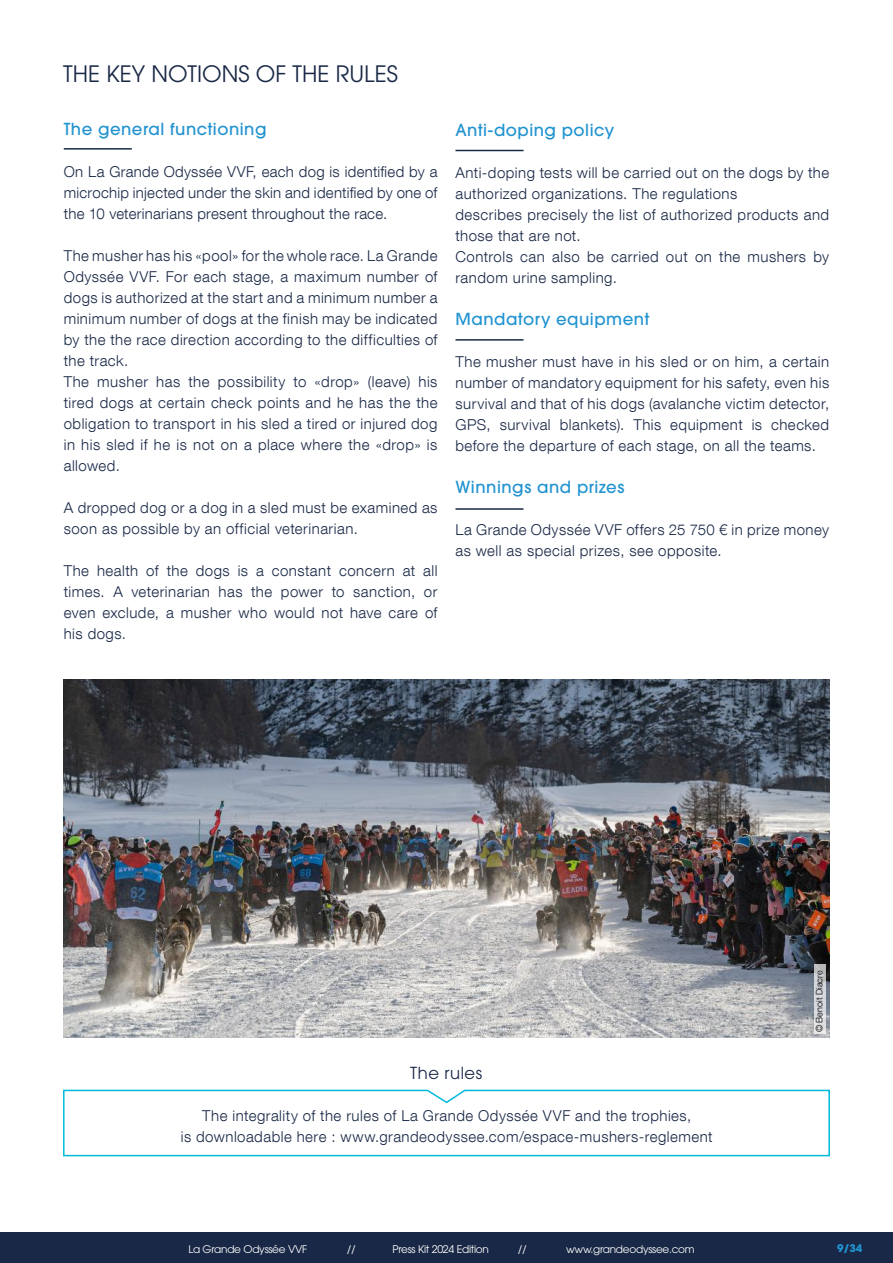
<style>
.page{position:relative;width:893px;height:1263px;background:#fff}
.page>*{position:absolute;margin:0;border:0;box-sizing:border-box;transform-origin:0 0}
.t1{font:22.5px "ITC Avant Garde Pro";color:#192846}
.t2{font:500 16.5px "ITC Avant Garde Pro";letter-spacing:.03em;color:#2193d1}
.t3{font:16.5px "ITC Avant Garde Pro";letter-spacing:.035em;color:#192846}
.t4{font:300 15px/21px "Helvetica Neue LT Com";letter-spacing:.03em;color:#192846}
.t5{font:10.5px "ITC Avant Garde Pro";letter-spacing:-.025em;color:#fff}
.t6{font:700 10.5px "ITC Avant Garde Pro";color:#2193d1}
.t7{font:300 9px "Helvetica Neue LT Com";color:#000}
</style>
<div class="page">
<div style="left:0;top:1232px;width:893px;height:31px;background:#192846"></div>
<hr style="left:64px;top:148px;width:68px;height:2px;background:#192846">
<hr style="left:455px;top:150px;width:68px;height:1px;background:#192846">
<hr style="left:455px;top:339px;width:68px;height:2px;background:#192846">
<hr style="left:455px;top:508px;width:68px;height:2px;background:#192846">
<img style="left:64px;top:680px;width:765px;height:357px">
<svg style="left:63px;top:1089px;width:767px;height:68px"></svg>
<svg style="left:814px;top:964px;width:12px;height:70px"></svg>
<h1 class="t1" style="left:63px;top:60px;width:336px">THE KEY NOTIONS OF THE RULES</h1>
<p class="t2" style="left:64px;top:118px;width:204px">The general functioning</p>
<p class="t4" style="left:64px;top:161px;width:375px;text-align:justify">On La Grande Odyssée VVF, each dog is identified by a microchip injected under the skin and identified by one of the 10 veterinarians present throughout the race.</p>
<p class="t4" style="left:64px;top:245px;width:375px">The musher has his «pool» for the whole race. La Grande Odyssée VVF. For each stage, a maximum number of dogs is authorized at the start and a minimum number a minimum number of dogs at the finish may be indicated by the the race direction according to the difficulties of the track.<br>The musher has the possibility to «drop» (leave) his tired dogs at certain check points and he has the the obligation to transport in his sled a tired or injured dog in his sled if he is not on a place where the «drop» is allowed.</p>
<p class="t4" style="left:64px;top:497px;width:375px">A dropped dog or a dog in a sled must be examined as soon as possible by an official veterinarian.</p>
<p class="t4" style="left:64px;top:560px;width:375px;text-align:justify">The health of the dogs is a constant concern at all times. A veterinarian has the power to sanction, or even exclude, a musher who would not have care of his dogs.</p>
<p class="t2" style="left:455px;top:119px;width:160px">Anti-doping policy</p>
<p class="t4" style="left:455px;top:161px;width:375px">Anti-doping tests will be carried out on the dogs by the authorized organizations. The regulations<br>describes precisely the list of authorized products and those that are not.<br>Controls can also be carried out on the mushers by random urine sampling.</p>
<p class="t2" style="left:455px;top:308px;width:195px">Mandatory equipment</p>
<p class="t4" style="left:455px;top:350px;width:375px;text-align:justify">The musher must have in his sled or on him, a certain number of mandatory equipment for his safety, even his survival and that of his dogs (avalanche victim detector, GPS, survival blankets). This equipment is checked before the departure of each stage, on all the teams.</p>
<p class="t2" style="left:455px;top:476px;width:170px">Winnings and prizes</p>
<p class="t4" style="left:455px;top:518px;width:375px">La Grande Odyssée VVF offers 25 750 € in prize money as well as special prizes, see opposite.</p>
<p class="t7" style="left:814px;top:1032px;width:63px;rotate:-90deg">© Benoit Diacre</p>
<p class="t3" style="left:410px;top:1062px;width:74px">The rules</p>
<p class="t4" style="left:181px;top:1104px;width:533px;text-align:center">The integrality of the rules of La Grande Odyssée VVF and the trophies,<br>is downloadable here : www.grandeodyssee.com/espace-mushers-reglement</p>
<p class="t5" style="left:188px;top:1242px;width:120px">La Grande Odyssée VVF</p>
<p class="t5" style="left:347px;top:1242px;width:10px">//</p>
<p class="t5" style="left:392px;top:1242px;width:98px">Press Kit 2024 Edition</p>
<p class="t5" style="left:518px;top:1242px;width:10px">//</p>
<p class="t5" style="left:566px;top:1242px;width:130px">www.grandeodyssee.com</p>
<p class="t6" style="left:837px;top:1241px;width:26px">9/34</p>
</div>
